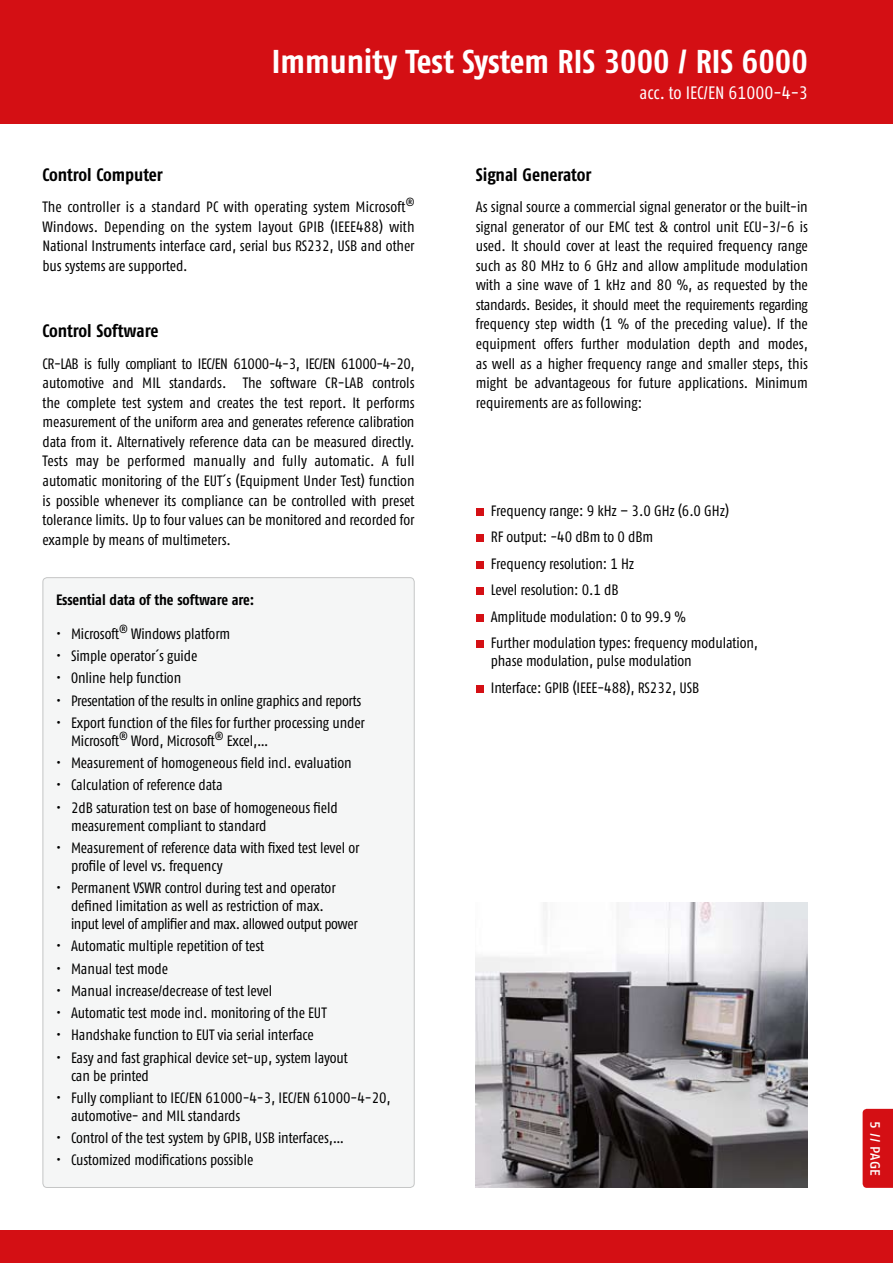
<style>
.page{position:relative;width:893px;height:1263px;background:#fff}
.page>*{position:absolute;margin:0;border:0;box-sizing:border-box;transform-origin:0 0}
.t1{font:700 33px "Fago Co Tf";color:#fff}
.t2{font:700 18px "Fago Co Tf";letter-spacing:-.005em;color:#000}
.t3{font:18px "Fago Co Tf";color:#fff}
.t4{font:15px/19.5px "Fago Co Tf";letter-spacing:-.005em;color:#000}
.t5{font:700 15px "Fago Co Tf";letter-spacing:-.01em;color:#000}
.t6{font:500 13.5px "Fago No Tf";color:#fff}
</style>
<div class="page">
<div style="left:0;top:1230px;width:893px;height:33px;background:#d40f14"></div>
<div style="left:0;top:0;width:893px;height:123px;background:#d40f14"></div>
<div style="left:43px;top:578px;width:371px;height:609px;background:#f5f6f6;border-radius:4px"></div>
<img style="left:476px;top:902px;width:332px;height:286px">
<div style="left:476px;top:508px;width:8px;height:7px;background:#d40f14"></div>
<div style="left:476px;top:534px;width:8px;height:8px;background:#d40f14"></div>
<div style="left:476px;top:561px;width:8px;height:8px;background:#d40f14"></div>
<div style="left:476px;top:587px;width:8px;height:8px;background:#d40f14"></div>
<div style="left:476px;top:614px;width:8px;height:8px;background:#d40f14"></div>
<div style="left:476px;top:640px;width:8px;height:8px;background:#d40f14"></div>
<div style="left:476px;top:685px;width:8px;height:8px;background:#d40f14"></div>
<div style="left:863px;top:1109px;width:30px;height:79px;background:#d40f14"></div>
<h1 class="t1" style="left:272px;top:42px;width:538px">Immunity Test System RIS 3000 / RIS 6000</h1>
<p class="t3" style="left:640px;top:83px;width:170px">acc. to IEC/EN 61000-4-3</p>
<p class="t2" style="left:43px;top:164px;width:122px">Control Computer</p>
<p class="t4" style="left:42px;top:197px;width:374px;text-align:justify">The controller is a standard PC with operating system Microsoft<sup>® </sup>Windows. Depending on the system layout GPIB (IEEE488) with National Instruments interface card, serial bus RS232, USB and other bus systems are supported.</p>
<p class="t2" style="left:43px;top:320px;width:117px">Control Software</p>
<p class="t4" style="left:42px;top:353px;width:374px;text-align:justify">CR-LAB is fully compliant to IEC/EN 61000-4-3, IEC/EN 61000-4-20, automotive and MIL standards. The software CR-LAB controls the complete test system and creates the test report. It performs measurement of the uniform area and generates reference calibration data from it. Alternatively reference data can be measured directly.<br>Tests may be performed manually and fully automatic. A full automatic monitoring of the EUT´s (Equipment Under Test) function is possible whenever its compliance can be controlled with preset tolerance limits. Up to four values can be monitored and recorded for example by means of multimeters.</p>
<p class="t5" style="left:56px;top:590px;width:200px">Essential data of the software are:</p>
<p class="t4" style="left:56px;top:624px;width:176px">• Microsoft<sup>®</sup> Windows platform</p>
<p class="t4" style="left:56px;top:646px;width:143px">• Simple operator´s guide</p>
<p class="t4" style="left:56px;top:668px;width:127px">• Online help function</p>
<p class="t4" style="left:56px;top:690px;width:307px">• Presentation of the results in online graphics and reports</p>
<p class="t4" style="left:71px;top:713px;width:295px;line-height:18px;text-indent:-15px">• Export function of the files for further processing under<br>Microsoft<sup>®</sup> Word, Microsoft<sup>®</sup> Excel,…</p>
<p class="t4" style="left:56px;top:753px;width:297px">• Measurement of homogeneous field incl. evaluation</p>
<p class="t4" style="left:56px;top:775px;width:168px">• Calculation of reference data</p>
<p class="t4" style="left:71px;top:798px;width:268px;line-height:18px;text-indent:-15px">• 2dB saturation test on base of homogeneous field measurement compliant to standard</p>
<p class="t4" style="left:71px;top:838px;width:290px;line-height:18px;text-indent:-15px">• Measurement of reference data with fixed test level or profile of level vs. frequency</p>
<p class="t4" style="left:71px;top:879px;width:288px;line-height:18px;text-indent:-15px">• Permanent VSWR control during test and operator defined limitation as well as restriction of max.<br>input level of amplifier and max. allowed output power</p>
<p class="t4" style="left:56px;top:936px;width:210px">• Automatic multiple repetition of test</p>
<p class="t4" style="left:56px;top:958px;width:114px">• Manual test mode</p>
<p class="t4" style="left:56px;top:981px;width:218px">• Manual increase/decrease of test level</p>
<p class="t4" style="left:56px;top:1003px;width:272px">• Automatic test mode incl. monitoring of the EUT</p>
<p class="t4" style="left:56px;top:1025px;width:259px">• Handshake function to EUT via serial interface</p>
<p class="t4" style="left:71px;top:1048px;width:278px;line-height:18px;text-indent:-15px">• Easy and fast graphical device set-up, system layout can be printed</p>
<p class="t4" style="left:71px;top:1088px;width:321px;line-height:18px;text-indent:-15px">• Fully compliant to IEC/EN 61000-4-3, IEC/EN 61000-4-20, automotive- and MIL standards</p>
<p class="t4" style="left:56px;top:1128px;width:290px">• Control of the test system by GPIB, USB interfaces,…</p>
<p class="t4" style="left:56px;top:1150px;width:199px">• Customized modifications possible</p>
<p class="t2" style="left:476px;top:164px;width:117px">Signal Generator</p>
<p class="t4" style="left:476px;top:197px;width:334px;text-align:justify">As signal source a commercial signal generator or the built-in signal generator of our EMC test &amp; control unit ECU-3/-6 is used. It should cover at least the required frequency range such as 80 MHz to 6 GHz and allow amplitude modulation with a sine wave of 1 kHz and 80 %, as requested by the standards. Besides, it should meet the requirements regarding frequency step width (1 % of the preceding value). If the equipment offers further modulation depth and modes, as well as a higher frequency range and smaller steps, this might be advantageous for future applications. Minimum requirements are as following:</p>
<p class="t4" style="left:491px;top:497px;width:269px;line-height:26.5px">Frequency range: 9 kHz – 3.0 GHz (6.0 GHz)<br>RF output: -40 dBm to 0 dBm<br>Frequency resolution: 1 Hz<br>Level resolution: 0.1 dB<br>Amplitude modulation: 0 to 99.9 %<br>Further modulation types: frequency modulation,</p>
<p class="t4" style="left:491px;top:647px;width:210px;line-height:26.5px">phase modulation, pulse modulation<br>Interface: GPIB (IEEE-488), RS232, USB</p>
<p class="t6" style="left:883px;top:1121px;width:56px;rotate:90deg">5 // PAGE</p>
</div>
